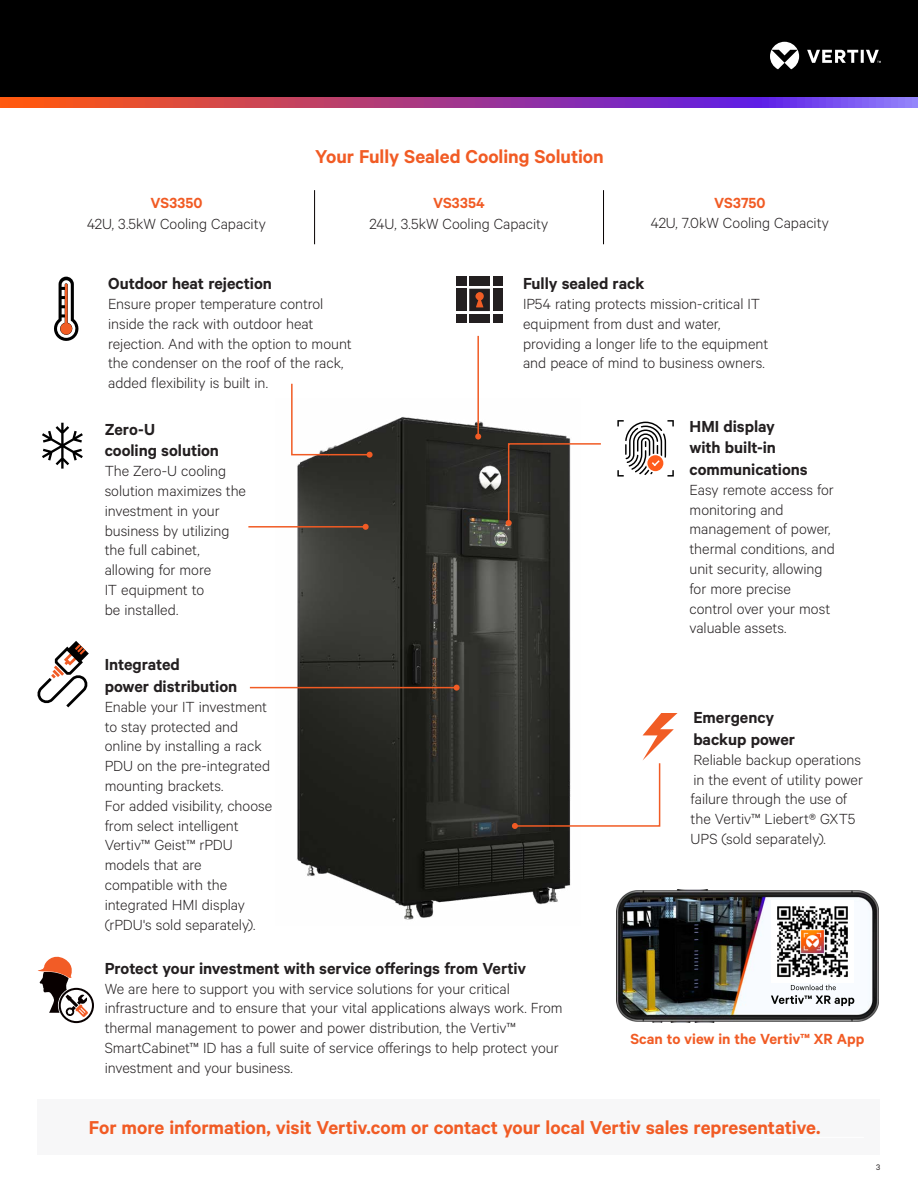
<style>
.page{position:relative;width:918px;height:1188px;background:#fff}
.page>*{position:absolute;margin:0;border:0;box-sizing:border-box;transform-origin:0 0}
.t1{font:600 21px "Calibre";letter-spacing:-.005em;color:#f15b24}
.t2{font:600 18px/21.6px "Calibre";letter-spacing:-.005em;color:#231f20}
.t3{font:300 16.5px/19.8px "Calibre";color:#231f20}
.t4{font:600 16.5px "Calibre";color:#f15b24}
.t5{font:9px "Calibre";color:#231f20}
</style>
<div class="page">
<div style="left:0;top:0;width:918px;height:108px;background:#000"></div>
<svg style="left:770px;top:42px;width:111px;height:27px"></svg>
<svg style="left:0;top:98px;width:918px;height:10px;background:#a73f8c"></svg>
<div style="left:38px;top:1100px;width:842px;height:55px;background:#f7f7f8"></div>
<img style="left:276px;top:417px;width:295px;height:503px">
<svg style="left:37px;top:641px;width:52px;height:66px"></svg>
<hr style="left:765px;top:1137px;width:99px;height:1px;background:#fff">
<hr style="left:314px;top:190px;width:1px;height:54px;background:#060101">
<hr style="left:603px;top:190px;width:1px;height:54px;background:#060101">
<svg style="left:54px;top:276px;width:25px;height:65px"></svg>
<div style="left:60px;top:323px;width:12px;height:12px;background:#f15d25;border-radius:50%"></div>
<hr style="left:65px;top:284px;width:3px;height:40px;background:#f15d25">
<svg style="left:617px;top:420px;width:57px;height:57px"></svg>
<div style="left:469px;top:277px;width:21px;height:9px;background:#231f20"></div>
<div style="left:493px;top:277px;width:10px;height:9px;background:#231f20"></div>
<div style="left:456px;top:277px;width:10px;height:9px;background:#231f20"></div>
<svg style="left:469px;top:289px;width:21px;height:22px"></svg>
<div style="left:493px;top:289px;width:10px;height:22px;background:#231f20"></div>
<div style="left:456px;top:289px;width:10px;height:22px;background:#231f20"></div>
<div style="left:469px;top:314px;width:21px;height:9px;background:#231f20"></div>
<div style="left:493px;top:314px;width:10px;height:9px;background:#231f20"></div>
<div style="left:456px;top:314px;width:10px;height:9px;background:#231f20"></div>
<svg style="left:42px;top:423px;width:41px;height:46px"></svg>
<svg style="left:506px;top:442px;width:95px;height:84px"></svg>
<svg style="left:512px;top:713px;width:166px;height:116px"></svg>
<hr style="left:248px;top:526px;width:118px;height:2px;background:#f15b24">
<svg style="left:363px;top:524px;width:6px;height:6px"></svg>
<hr style="left:250px;top:687px;width:207px;height:1px;background:#f15b24">
<svg style="left:454px;top:685px;width:6px;height:6px"></svg>
<hr style="left:477px;top:336px;width:2px;height:101px;background:#f15b24">
<svg style="left:475px;top:434px;width:6px;height:6px"></svg>
<svg style="left:290px;top:383px;width:83px;height:75px"></svg>
<svg style="left:37px;top:956px;width:57px;height:67px"></svg>
<img style="left:617px;top:890px;width:261px;height:133px">
<img style="left:771px;top:901px;width:82px;height:82px">
<svg style="left:771px;top:985px;width:83px;height:21px"></svg>
<p class="t4" style="left:151px;top:193px;width:54px">VS3350</p>
<p class="t3" style="left:87px;top:214px;width:180px">42U, 3.5kW Cooling Capacity</p>
<p class="t1" style="left:315px;top:144px;width:290px">Your Fully Sealed Cooling Solution</p>
<p class="t4" style="left:433px;top:193px;width:53px">VS3354</p>
<p class="t3" style="left:370px;top:214px;width:180px">24U, 3.5kW Cooling Capacity</p>
<p class="t4" style="left:714px;top:193px;width:53px">VS3750</p>
<p class="t3" style="left:651px;top:212px;width:179px">42U, 7.0kW Cooling Capacity</p>
<p class="t2" style="left:108px;top:272px;width:165px">Outdoor heat rejection</p>
<p class="t3" style="left:108px;top:293px;width:245px">Ensure proper temperature control inside the rack with outdoor heat rejection. And with the option to mount the condenser on the roof of the rack, added flexibility is built in.</p>
<p class="t2" style="left:105px;top:418px;width:116px">Zero-U<br>cooling solution</p>
<p class="t3" style="left:105px;top:460px;width:143px">The Zero-U cooling solution maximizes the investment in your business by utilizing the full cabinet, allowing for more<br>IT equipment to<br>be installed.</p>
<p class="t2" style="left:105px;top:653px;width:134px">Integrated<br>power distribution</p>
<p class="t3" style="left:105px;top:696px;width:169px">Enable your IT investment to stay protected and online by installing a rack<br>PDU on the pre-integrated mounting brackets.<br>For added visibility, choose from select intelligent<br>Vertiv™ Geist™ rPDU models that are compatible with the integrated HMI display (rPDU's sold separately).</p>
<p class="t2" style="left:523px;top:272px;width:123px">Fully sealed rack</p>
<p class="t3" style="left:523px;top:293px;width:247px">IP54 rating protects mission-critical IT equipment from dust and water, providing a longer life to the equipment and peace of mind to business owners.</p>
<p class="t2" style="left:690px;top:415px;width:120px">HMI display with built-in communications</p>
<p class="t3" style="left:690px;top:479px;width:147px">Easy remote access for monitoring and management of power, thermal conditions, and unit security, allowing for more precise control over your most valuable assets.</p>
<p class="t2" style="left:693px;top:706px;width:103px">Emergency backup power</p>
<p class="t3" style="left:691px;top:749px;width:174px">Reliable backup operations in the event of utility power failure through the use of the Vertiv™ Liebert® GXT5<br>UPS (sold separately).</p>
<p class="t2" style="left:105px;top:957px;width:423px">Protect your investment with service offerings from Vertiv</p>
<p class="t3" style="left:105px;top:978px;width:459px">We are here to support you with service solutions for your critical infrastructure and to ensure that your vital applications always work. From thermal management to power and power distribution, the Vertiv™ SmartCabinet™ ID has a full suite of service offerings to help protect your investment and your business.</p>
<p class="t4" style="left:630px;top:1029px;width:235px">Scan to view in the Vertiv™ XR App</p>
<p class="t1" style="left:89px;top:1115px;width:733px">For more information, visit Vertiv.com or contact your local Vertiv sales representative.</p>
<p class="t5" style="left:876px;top:1162px;width:6px">3</p>
</div>
